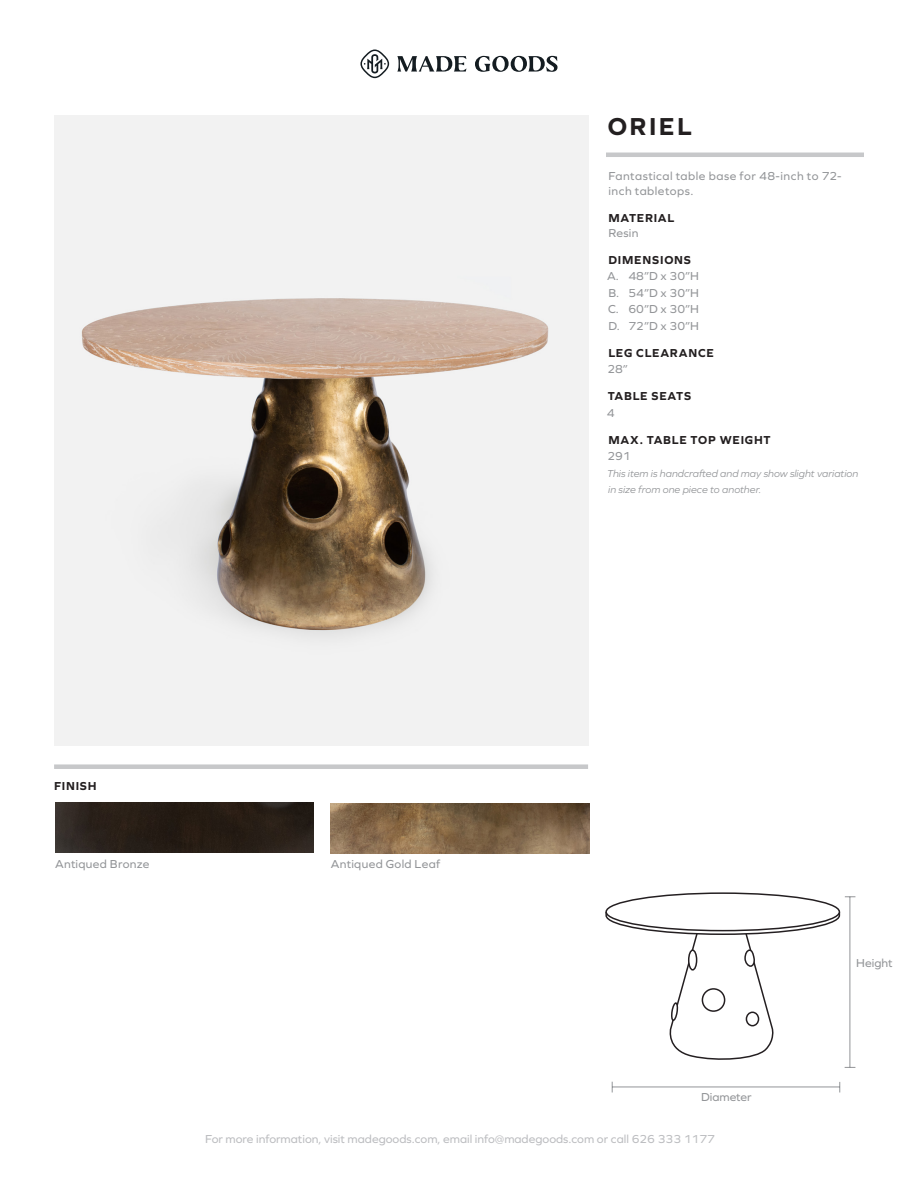
<style>
.page{position:relative;width:918px;height:1188px;background:#fff}
.page>*{position:absolute;margin:0;border:0;box-sizing:border-box;transform-origin:0 0}
.t1{font:700 25.5px "Graphie";letter-spacing:.095em;color:#231f20}
.t2{font:12px/15px "Graphie";letter-spacing:.025em;color:#939598}
.t3{font:12px "Graphie";color:#bcbdc0}
.t4{font:700 12px "Graphie";letter-spacing:.065em;color:#231f20}
.t5{font:12px "Graphie";color:#939598}
.t6{font:italic 10.5px/16.5px "Graphie";color:#939598}
</style>
<div class="page">
<hr style="left:606px;top:153px;width:258px;height:4px;background:#c7c8ca">
<svg style="left:397px;top:56px;width:161px;height:16px"></svg>
<svg style="left:360px;top:50px;width:29px;height:28px"></svg>
<img style="left:54px;top:116px;width:534px;height:629px">
<div style="left:54px;top:764px;width:534px;height:5px;background:#c7c8ca"></div>
<hr style="left:850px;top:897px;width:1px;height:170px;background:#939598">
<img style="left:55px;top:802px;width:258px;height:51px">
<hr style="left:612px;top:1087px;width:228px;height:1px;background:#939598">
<img style="left:331px;top:803px;width:258px;height:51px">
<svg style="left:605px;top:910px;width:250px;height:158px"></svg>
<div style="left:606px;top:893px;width:233px;height:38px;background:#fff;border-radius:50%"></div>
<div style="left:605px;top:892px;width:235px;height:39px;border:2px solid #241f21;border-radius:50%"></div>
<p class="t4" style="left:54px;top:779px;width:44px">FINISH</p>
<p class="t2" style="left:55px;top:856px;width:96px">Antiqued Bronze</p>
<p class="t2" style="left:331px;top:856px;width:111px">Antiqued Gold Leaf</p>
<p class="t1" style="left:608px;top:111px;width:86px">ORIEL</p>
<p class="t2" style="left:608px;top:168px;width:235px">Fantastical table base for 48-inch to 72- inch tabletops.</p>
<p class="t4" style="left:608px;top:211px;width:67px">MATERIAL</p>
<p class="t2" style="left:608px;top:225px;width:32px">Resin</p>
<p class="t4" style="left:608px;top:253px;width:84px">DIMENSIONS</p>
<p class="t2" style="left:607px;top:268px;width:93px">A. 48”D x 30”H</p>
<p class="t2" style="left:608px;top:285px;width:92px">B. 54”D x 30”H</p>
<p class="t2" style="left:608px;top:301px;width:93px">C. 60”D x 30”H</p>
<p class="t2" style="left:608px;top:318px;width:92px">D. 72”D x 30”H</p>
<p class="t4" style="left:608px;top:346px;width:107px">LEG CLEARANCE</p>
<p class="t2" style="left:607px;top:361px;width:22px">28”</p>
<p class="t4" style="left:608px;top:389px;width:85px">TABLE SEATS</p>
<p class="t2" style="left:607px;top:405px;width:9px">4</p>
<p class="t4" style="left:608px;top:433px;width:164px">MAX. TABLE TOP WEIGHT</p>
<p class="t2" style="left:607px;top:448px;width:25px">291</p>
<p class="t6" style="left:607px;top:465px;width:253px">This item is handcrafted and may show slight variation in size from one piece to another.</p>
<p class="t5" style="left:701px;top:1090px;width:52px">Diameter</p>
<p class="t2" style="left:856px;top:955px;width:38px">Height</p>
<p class="t3" style="left:205px;top:1132px;width:511px">For more information, visit madegoods.com, email info@madegoods.com or call 626 333 1177</p>
</div>
